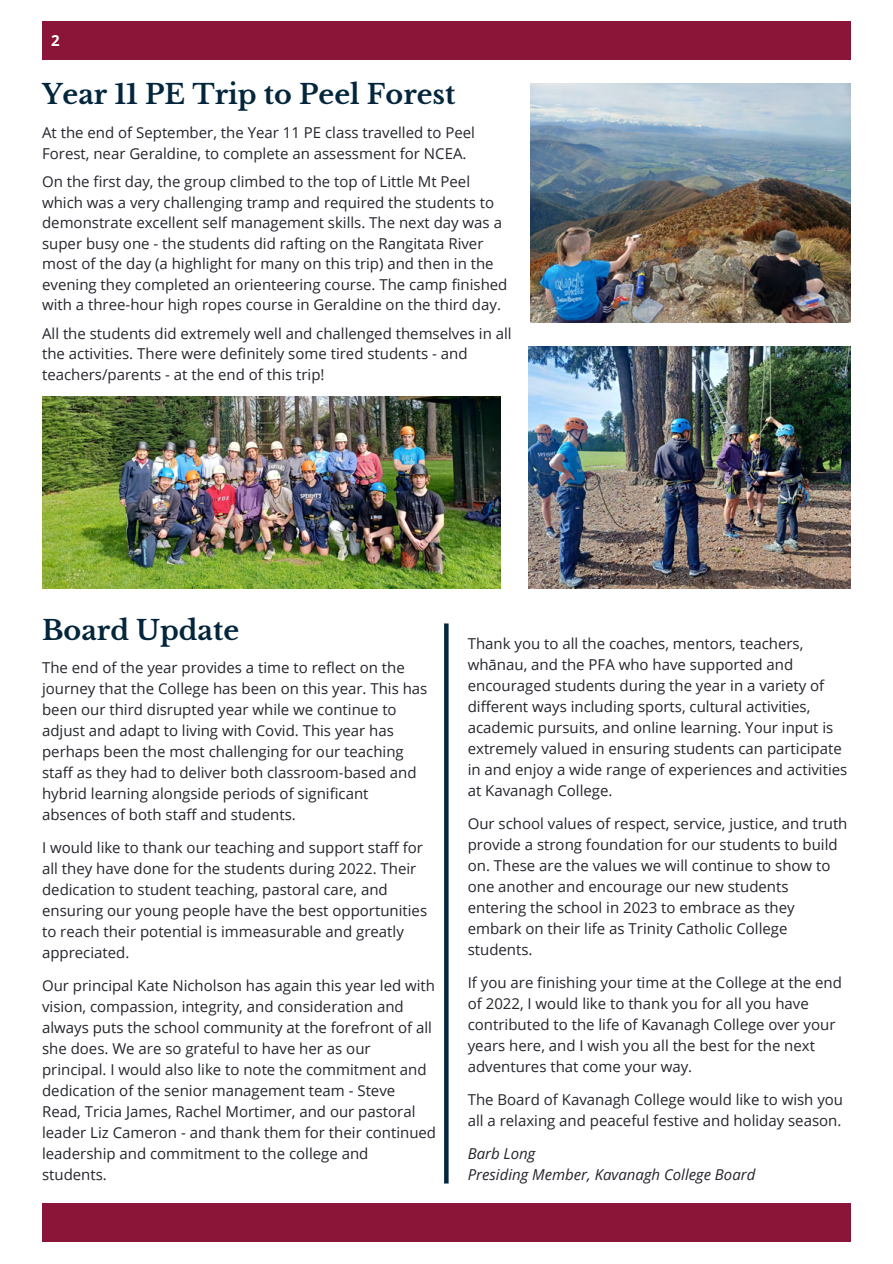
<style>
.page{position:relative;width:893px;height:1264px;background:#fff}
.page>*{position:absolute;margin:0;border:0;box-sizing:border-box;transform-origin:0 0}
.t1{font:700 27px "Libre Baskerville";color:#03263d}
.t2{font:15px/21px "Open Sans";color:#24262d}
.t3{font:italic 15px/21px "Open Sans";color:#24262d}
.t4{font:700 15px "Open Sans";color:#fff}
</style>
<div class="page">
<div style="left:42px;top:21px;width:808px;height:38px;background:#8a1538"></div>
<div style="left:42px;top:1203px;width:808px;height:38px;background:#8a1538"></div>
<img style="left:528px;top:347px;width:321px;height:241px">
<img style="left:42px;top:396px;width:459px;height:192px">
<img style="left:530px;top:83px;width:320px;height:240px">
<svg style="left:444px;top:623px;width:4px;height:560px;background:#092b41"></svg>
<p class="t4" style="left:51px;top:30px;width:10px">2</p>
<h1 class="t1" style="left:42px;top:78px;width:415px">Year 11 PE Trip to Peel Forest</h1>
<p class="t2" style="left:42px;top:122px;width:434px;line-height:20.5px">At the end of September, the Year 11 PE class travelled to Peel<br>Forest, near Geraldine, to complete an assessment for NCEA.</p>
<p class="t2" style="left:42px;top:171px;width:467px;line-height:20.5px">On the first day, the group climbed to the top of Little Mt Peel which was a very challenging tramp and required the students to demonstrate excellent self management skills. The next day was a super busy one - the students did rafting on the Rangitata River most of the day (a highlight for many on this trip) and then in the evening they completed an orienteering course. The camp finished with a three-hour high ropes course in Geraldine on the third day.</p>
<p class="t2" style="left:42px;top:322px;width:471px;line-height:20.5px">All the students did extremely well and challenged themselves in all the activities. There were definitely some tired students - and teachers/parents - at the end of this trip!</p>
<h1 class="t1" style="left:42px;top:614px;width:198px">Board Update</h1>
<p class="t2" style="left:42px;top:656px;width:387px">The end of the year provides a time to reflect on the journey that the College has been on this year. This has been our third disrupted year while we continue to adjust and adapt to living with Covid. This year has perhaps been the most challenging for our teaching staff as they had to deliver both classroom-based and hybrid learning alongside periods of significant absences of both staff and students.</p>
<p class="t2" style="left:42px;top:836px;width:386px">I would like to thank our teaching and support staff for all they have done for the students during 2022. Their dedication to student teaching, pastoral care, and ensuring our young people have the best opportunities to reach their potential is immeasurable and greatly appreciated.</p>
<p class="t2" style="left:42px;top:974px;width:395px">Our principal Kate Nicholson has again this year led with vision, compassion, integrity, and consideration and always puts the school community at the forefront of all she does. We are so grateful to have her as our principal. I would also like to note the commitment and dedication of the senior management team - Steve Read, Tricia James, Rachel Mortimer, and our pastoral leader Liz Cameron - and thank them for their continued leadership and commitment to the college and students.</p>
<p class="t2" style="left:467px;top:632px;width:381px">Thank you to all the coaches, mentors, teachers, whānau, and the PFA who have supported and encouraged students during the year in a variety of different ways including sports, cultural activities, academic pursuits, and online learning. Your input is extremely valued in ensuring students can participate in and enjoy a wide range of experiences and activities at Kavanagh College.</p>
<p class="t2" style="left:467px;top:812px;width:381px">Our school values of respect, service, justice, and truth provide a strong foundation for our students to build on. These are the values we will continue to show to one another and encourage our new students entering the school in 2023 to embrace as they embark on their life as Trinity Catholic College students.</p>
<p class="t2" style="left:467px;top:971px;width:376px">If you are finishing your time at the College at the end of 2022, I would like to thank you for all you have contributed to the life of Kavanagh College over your years here, and I wish you all the best for the next adventures that come your way.</p>
<p class="t2" style="left:467px;top:1088px;width:377px">The Board of Kavanagh College would like to wish you all a relaxing and peaceful festive and holiday season.</p>
<p class="t3" style="left:467px;top:1142px;width:289px">Barb Long<br>Presiding Member, Kavanagh College Board</p>
</div>
